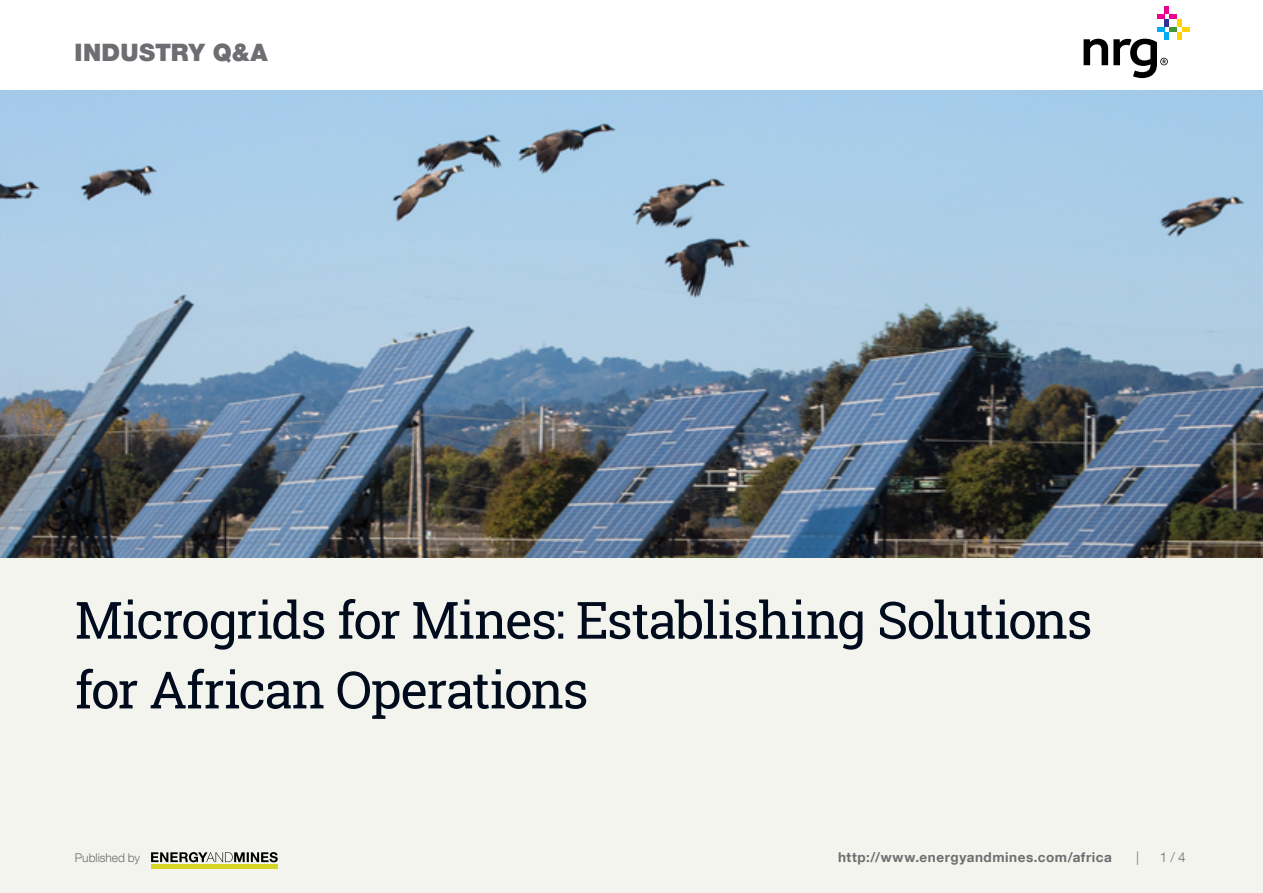
<style>
.page{position:relative;width:1263px;height:893px;background:#fff}
.page>*{position:absolute;margin:0;border:0;box-sizing:border-box;transform-origin:0 0}
.t1{font:51.45px/69.8px "Roboto Slab";letter-spacing:-.035em;color:#000c1e}
.t2{font:900 24px "Helvetica Neue LT Com";letter-spacing:.005em;color:#6d6e71}
.t3{font:700 13.5px "Helvetica Neue LT Com";letter-spacing:.04em;color:#6d6e71}
.t4{font:300 13.5px "Helvetica Neue LT Com";color:#6d6e71}
.t5{font:300 12px "Helvetica Neue LT Com";letter-spacing:-.005em;color:#6e6f71}
</style>
<div class="page">
<img style="left:0;top:90px;width:1263px;height:468px">
<div style="left:0;top:558px;width:1263px;height:335px;background:#f3f4ee"></div>
<hr style="left:151px;top:865px;width:127px;height:4px;background:#d6d525">
<svg style="left:151px;top:852px;width:127px;height:10px"></svg>
<svg style="left:1083px;top:7px;width:106px;height:71px"></svg>
<p class="t2" style="left:75px;top:38px;width:195px">INDUSTRY Q&amp;A</p>
<p class="t1" style="left:75px;top:585px;width:1019px">Microgrids for Mines: Establishing Solutions for African Operations</p>
<p class="t5" style="left:75px;top:850px;width:67px">Published by</p>
<p class="t3" style="left:838px;top:849px;width:275px">http://www.energyandmines.com/africa</p>
<p class="t4" style="left:1136px;top:849px;width:4px">|</p>
<p class="t4" style="left:1160px;top:849px;width:27px">1 / 4</p>
</div>
